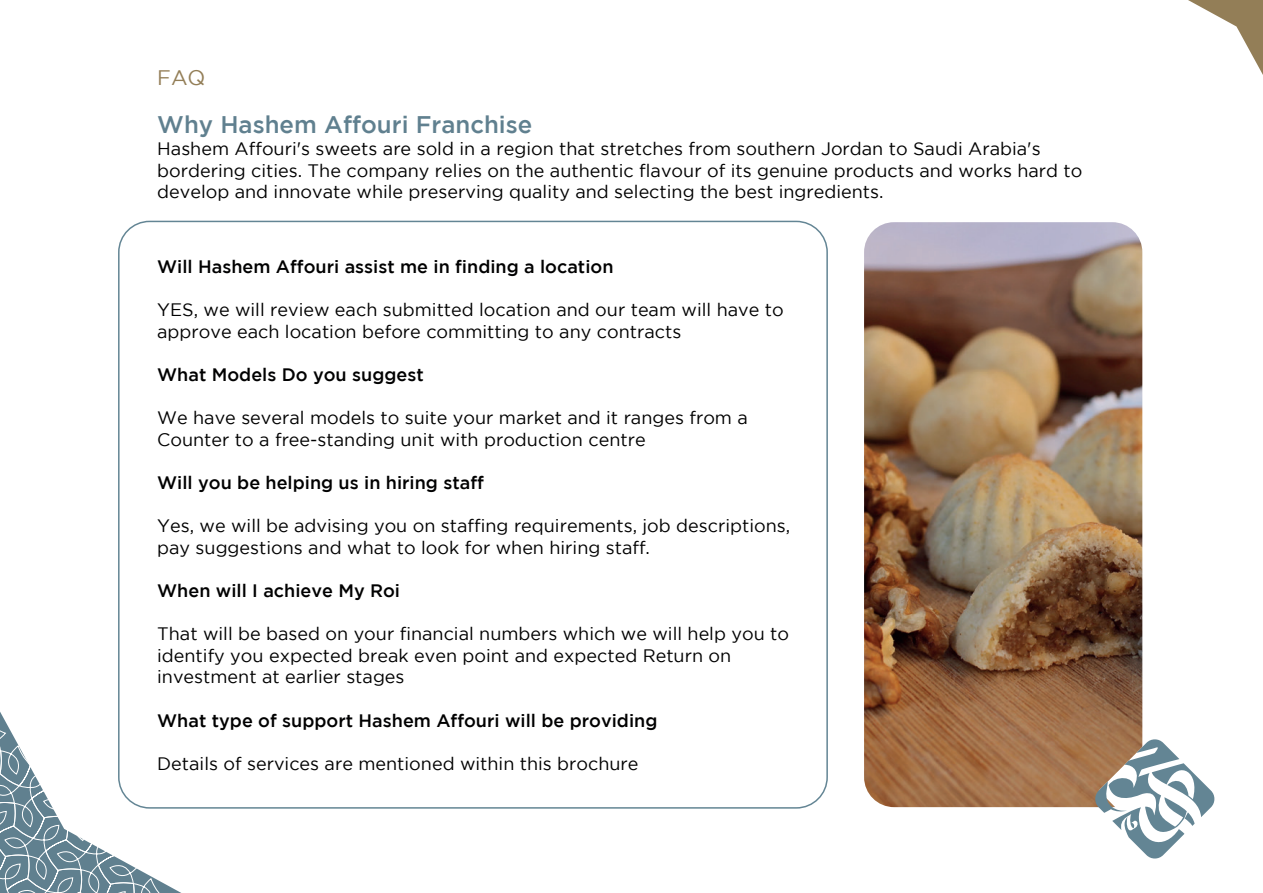
<style>
.page{position:relative;width:1263px;height:893px;background:#fff}
.page>*{position:absolute;margin:0;border:0;box-sizing:border-box;transform-origin:0 0}
.t1{font:500 24px "Gotham";color:#60808f}
.t2{font:21px "Gotham";color:#937e57}
.t3{font:18px/21.6px "Gotham";color:#000001}
.t4{font:500 18px "Gotham";color:#000001}
</style>
<div class="page">
<svg style="left:1188px;top:0;width:75px;height:75px"></svg>
<svg style="left:0;top:712px;width:181px;height:181px"></svg>
<svg style="left:118px;top:221px;width:710px;height:588px"></svg>
<img style="left:864px;top:222px;width:278px;height:585px">
<svg style="left:1094px;top:738px;width:121px;height:121px"></svg>
<p class="t2" style="left:157px;top:66px;width:50px">FAQ</p>
<h1 class="t1" style="left:157px;top:111px;width:377px">Why Hashem Affouri Franchise</h1>
<p class="t3" style="left:157px;top:138px;width:927px">Hashem Affouri's sweets are sold in a region that stretches from southern Jordan to Saudi Arabia's bordering cities. The company relies on the authentic flavour of its genuine products and works hard to develop and innovate while preserving quality and selecting the best ingredients.</p>
<p class="t4" style="left:157px;top:256px;width:458px">Will Hashem Affouri assist me in finding a location</p>
<p class="t3" style="left:157px;top:299px;width:628px">YES, we will review each submitted location and our team will have to approve each location before committing to any contracts</p>
<p class="t4" style="left:157px;top:364px;width:268px">What Models Do you suggest</p>
<p class="t3" style="left:157px;top:407px;width:592px">We have several models to suite your market and it ranges from a<br>Counter to a free-standing unit with production centre</p>
<p class="t4" style="left:157px;top:472px;width:328px">Will you be helping us in hiring staff</p>
<p class="t3" style="left:157px;top:515px;width:634px">Yes, we will be advising you on staffing requirements, job descriptions, pay suggestions and what to look for when hiring staff.</p>
<p class="t4" style="left:157px;top:580px;width:244px">When will I achieve My Roi</p>
<p class="t3" style="left:157px;top:623px;width:633px">That will be based on your financial numbers which we will help you to identify you expected break even point and expected Return on investment at earlier stages</p>
<p class="t4" style="left:157px;top:710px;width:502px">What type of support Hashem Affouri will be providing</p>
<p class="t3" style="left:157px;top:752px;width:483px">Details of services are mentioned within this brochure</p>
</div>
